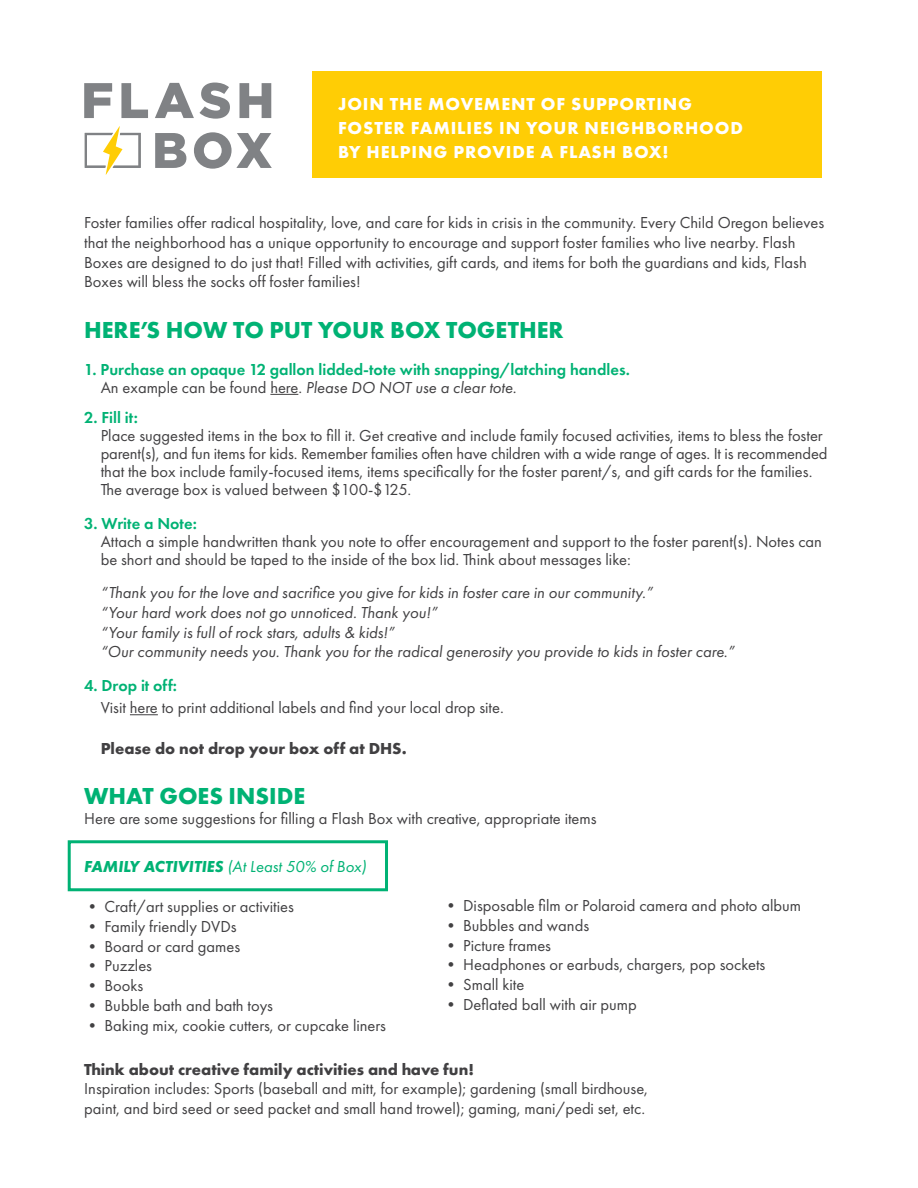
<style>
.page{position:relative;width:918px;height:1188px;background:#fff}
.page>*{position:absolute;margin:0;border:0;box-sizing:border-box;transform-origin:0 0}
.t1{font:700 24px "Futura PT";color:#00b274}
.t2{font:700 18px/24px "Futura PT";letter-spacing:.05em;color:#fff}
.t3{font:16.5px/19.8px "Futura PT";color:#414042}
.t4{font:italic 16.5px/19.8px "Futura PT";color:#414042}
.t5{font:600 16.5px/18px "Futura PT";color:#00b274}
.t6{font:700 16.5px "Futura PT";color:#414042}
.t7{font:italic 16.5px "Futura PT";color:#00b274}
.s1{font-weight:400;color:#414042}
.s2{font-weight:400;font-style:italic;color:#414042}
.s3{font-weight:700}
</style>
<div class="page">
<svg style="left:270px;top:394px;width:28px;height:1px"></svg>
<svg style="left:130px;top:714px;width:28px;height:1px"></svg>
<div style="left:68px;top:840px;width:320px;height:51px;border:3px solid #00b274"></div>
<div style="left:312px;top:71px;width:510px;height:107px;background:#ffcd05"></div>
<svg style="left:85px;top:126px;width:56px;height:49px"></svg>
<svg style="left:84px;top:83px;width:28px;height:35px"></svg>
<svg style="left:121px;top:83px;width:27px;height:35px"></svg>
<svg style="left:155px;top:83px;width:75px;height:36px"></svg>
<svg style="left:240px;top:83px;width:31px;height:35px"></svg>
<svg style="left:155px;top:133px;width:31px;height:35px"></svg>
<svg style="left:194px;top:132px;width:78px;height:37px"></svg>
<p class="t2" style="left:338px;top:91px;width:406px">JOIN THE MOVEMENT OF SUPPORTING<br>FOSTER FAMILIES IN YOUR NEIGHBORHOOD<br>BY HELPING PROVIDE A FLASH BOX!</p>
<p class="t3" style="left:84px;top:213px;width:742px">Foster families offer radical hospitality, love, and care for kids in crisis in the community. Every Child Oregon believes that the neighborhood has a unique opportunity to encourage and support foster families who live nearby. Flash Boxes are designed to do just that! Filled with activities, gift cards, and items for both the guardians and kids, Flash Boxes will bless the socks off foster families!</p>
<h1 class="t1" style="left:84px;top:314px;width:481px">HERE’S HOW TO PUT YOUR BOX TOGETHER</h1>
<p class="t5" style="left:101px;top:360px;width:531px;text-indent:-16px">1. Purchase an opaque 12 gallon lidded-tote with snapping/latching handles.<br><span class="s1">An example can be found here.</span> <span class="s2">Please DO NOT use a clear tote.</span></p>
<p class="t5" style="left:84px;top:409px;width:55px">2. Fill it:</p>
<p class="t3" style="left:101px;top:427px;width:728px;line-height:18px">Place suggested items in the box to fill it. Get creative and include family focused activities, items to bless the foster parent(s), and fun items for kids. Remember families often have children with a wide range of ages. It is recommended that the box include family-focused items, items specifically for the foster parent/s, and gift cards for the families.<br>The average box is valued between $100-$125.</p>
<p class="t5" style="left:84px;top:514px;width:114px">3. Write a Note:</p>
<p class="t3" style="left:101px;top:532px;width:723px;line-height:18px">Attach a simple handwritten thank you note to offer encouragement and support to the foster parent(s). Notes can be short and should be taped to the inside of the box lid. Think about messages like:</p>
<p class="t4" style="left:101px;top:582px;width:635px">“Thank you for the love and sacrifice you give for kids in foster care in our community.”<br>“Your hard work does not go unnoticed. Thank you!”<br>“Your family is full of rock stars, adults &amp; kids!”<br>“Our community needs you. Thank you for the radical generosity you provide to kids in foster care.”</p>
<p class="t5" style="left:84px;top:676px;width:94px">4. Drop it off:</p>
<p class="t3" style="left:101px;top:698px;width:405px">Visit here to print additional labels and find your local drop site.</p>
<p class="t6" style="left:101px;top:737px;width:308px">Please do not drop your box off at DHS.</p>
<h1 class="t1" style="left:84px;top:781px;width:222px">WHAT GOES INSIDE</h1>
<p class="t3" style="left:84px;top:808px;width:514px">Here are some suggestions for filling a Flash Box with creative, appropriate items</p>
<p class="t7" style="left:84px;top:857px;width:284px"><span class="s3">FAMILY ACTIVITIES</span> (At Least 50% of Box)</p>
<p class="t3" style="left:84px;top:897px;width:211px">• Craft/art supplies or activities</p>
<p class="t3" style="left:84px;top:916px;width:154px">• Family friendly DVDs</p>
<p class="t3" style="left:84px;top:936px;width:158px">• Board or card games</p>
<p class="t3" style="left:84px;top:956px;width:69px">• Puzzles</p>
<p class="t3" style="left:84px;top:976px;width:61px">• Books</p>
<p class="t3" style="left:84px;top:996px;width:190px">• Bubble bath and bath toys</p>
<p class="t3" style="left:84px;top:1015px;width:303px">• Baking mix, cookie cutters, or cupcake liners</p>
<p class="t3" style="left:443px;top:896px;width:360px">• Disposable film or Polaroid camera and photo album</p>
<p class="t3" style="left:443px;top:915px;width:148px">• Bubbles and wands</p>
<p class="t3" style="left:443px;top:935px;width:110px">• Picture frames</p>
<p class="t3" style="left:443px;top:955px;width:324px">• Headphones or earbuds, chargers, pop sockets</p>
<p class="t3" style="left:443px;top:975px;width:83px">• Small kite</p>
<p class="t3" style="left:443px;top:995px;width:196px">• Deflated ball with air pump</p>
<p class="t6" style="left:84px;top:1058px;width:391px">Think about creative family activities and have fun!</p>
<p class="t3" style="left:84px;top:1079px;width:565px">Inspiration includes: Sports (baseball and mitt, for example); gardening (small birdhouse, paint, and bird seed or seed packet and small hand trowel); gaming, mani/pedi set, etc.</p>
</div>
